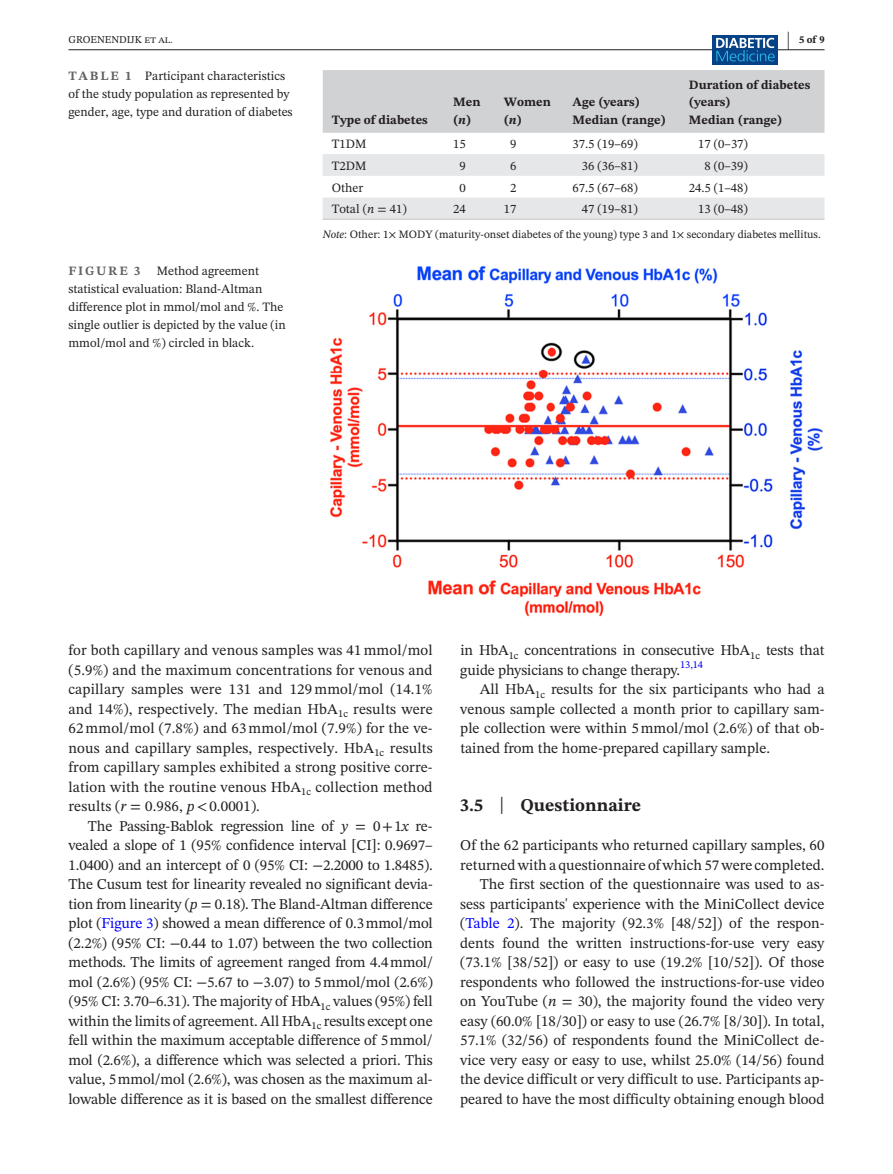
<style>
.page{position:relative;width:893px;height:1174px;background:#fff}
.page>*{position:absolute;margin:0;border:0;box-sizing:border-box;transform-origin:0 0}
.t1{font:700 21px "STIX Two Text";color:#231f20;scale:.42 1}
.t2{font:700 18px "STIX Two Text";color:#231f20}
.t3{font:15px/19.5px "STIX Two Text";color:#231f20;text-align:justify}
.t4{font:12.75px/18px "STIX Two Text";color:#231f20}
.t5{font:700 12.75px/17.2px "STIX Two Text";color:#231f20}
.t6{font:700 12.75px "STIX Two Text";letter-spacing:.14em;color:#636366}
.t7{font:11.25px "STIX Two Text";color:#231f20}
.t8{font:10.5px "STIX Two Text";color:#231f20}
.t9{font:10.5px "STIX Two Text";color:#00f}
.t10{font:700 10.5px "STIX Two Text";color:#231f20}
.s1{font-weight:700;color:#636366}
.s2{font-style:italic}
.s3{color:#00f}
.s4{font-weight:400;font-size:23.7px}
</style>
<div class="page">
<hr style="left:68px;top:49px;width:756px;height:1px;background:#231f20">
<div style="left:712px;top:35px;width:65px;height:30px;background:#054286"></div>
<svg style="left:716px;top:38px;width:59px;height:23px"></svg>
<div style="left:323px;top:70px;width:501px;height:63px;background:#d1d2d4"></div>
<svg style="left:323px;top:154px;width:501px;height:64px"></svg>
<hr style="left:323px;top:218px;width:121px;height:2px;background:#d1d2d4">
<hr style="left:444px;top:218px;width:51px;height:2px;background:#d1d2d4">
<hr style="left:495px;top:218px;width:68px;height:2px;background:#d1d2d4">
<hr style="left:563px;top:218px;width:117px;height:2px;background:#d1d2d4">
<hr style="left:680px;top:218px;width:144px;height:2px;background:#d1d2d4">
<img style="left:329px;top:265px;width:494px;height:352px">
<h1 class="t1" style="left:787px;top:24px;width:8px">|</h1>
<p class="t8" style="left:68px;top:32px;width:106px">GROENENDIJK et al.</p>
<p class="t10" style="left:799px;top:32px;width:27px">5 of 9</p>
<p class="t4" style="left:68px;top:66px;width:226px"><span class="s1">TABLE 1</span> Participant characteristics of the study population as represented by gender, age, type and duration of diabetes</p>
<p class="t4" style="left:68px;top:261px;width:219px;text-indent:88px">Method agreement statistical evaluation: Bland-Altman difference plot in mmol/mol and %. The single outlier is depicted by the value (in mmol/mol and %) circled in black.</p>
<p class="t6" style="left:68px;top:261px;width:74px">FIGURE 3</p>
<p class="t5" style="left:332px;top:111px;width:98px">Type of diabetes</p>
<p class="t5" style="left:453px;top:94px;width:29px">Men (<span class="s2">n</span>)</p>
<p class="t5" style="left:504px;top:94px;width:49px">Women (<span class="s2">n</span>)</p>
<p class="t5" style="left:572px;top:94px;width:95px">Age (years)<br>Median (range)</p>
<p class="t5" style="left:689px;top:76px;width:123px">Duration of diabetes (years)<br>Median (range)</p>
<p class="t4" style="left:332px;top:135px;width:36px">T1DM</p>
<p class="t4" style="left:453px;top:135px;width:14px">15</p>
<p class="t4" style="left:510px;top:135px;width:8px">9</p>
<p class="t4" style="left:572px;top:135px;width:67px">37.5 (19–69)</p>
<p class="t4" style="left:698px;top:135px;width:51px">17 (0–37)</p>
<p class="t4" style="left:332px;top:156px;width:36px">T2DM</p>
<p class="t4" style="left:459px;top:156px;width:8px">9</p>
<p class="t4" style="left:510px;top:156px;width:8px">6</p>
<p class="t4" style="left:582px;top:156px;width:57px">36 (36–81)</p>
<p class="t4" style="left:705px;top:156px;width:45px">8 (0–39)</p>
<p class="t4" style="left:332px;top:178px;width:33px">Other</p>
<p class="t4" style="left:459px;top:178px;width:8px">0</p>
<p class="t4" style="left:510px;top:178px;width:8px">2</p>
<p class="t4" style="left:572px;top:178px;width:67px">67.5 (67–68)</p>
<p class="t4" style="left:689px;top:178px;width:61px">24.5 (1–48)</p>
<p class="t4" style="left:332px;top:200px;width:77px">Total (<span class="s2">n</span> = 41)</p>
<p class="t4" style="left:453px;top:200px;width:14px">24</p>
<p class="t4" style="left:504px;top:200px;width:14px">17</p>
<p class="t4" style="left:582px;top:200px;width:57px">47 (19–81)</p>
<p class="t4" style="left:698px;top:200px;width:51px">13 (0–48)</p>
<p class="t7" style="left:323px;top:226px;width:500px"><span class="s2">Note</span>: Other: 1× MODY (maturity-onset diabetes of the young) type 3 and 1× secondary diabetes mellitus.</p>
<p class="t3" style="left:68px;top:640px;width:366px">for both capillary and venous samples was 41 mmol/mol (5.9%) and the maximum concentrations for venous and capillary samples were 131 and 129 mmol/mol (14.1% and 14%), respectively. The median HbA<sub>1c</sub> results were 62 mmol/mol (7.8%) and 63 mmol/mol (7.9%) for the ve&shy;nous and capillary samples, respectively. HbA<sub>1c</sub> results from capillary samples exhibited a strong positive corre&shy;lation with the routine venous HbA<sub>1c</sub> collection method results (<span class="s2">r</span> = 0.986, <span class="s2">p</span> &lt; 0.0001).</p>
<p class="t3" style="left:68px;top:816px;width:366px;text-indent:20px">The Passing-Bablok regression line of <span class="s2">y</span> = 0+1<span class="s2">x</span> re&shy;vealed a slope of 1 (95% confidence interval [CI]: 0.9697– 1.0400) and an intercept of 0 (95% CI: −2.2000 to 1.8485).<br>The Cusum test for linearity revealed no significant devia&shy;tion from linearity (<span class="s2">p</span> = 0.18). The Bland-Altman difference plot (<span class="s3">Figure 3</span>) showed a mean difference of 0.3mmol/mol (2.2%) (95% CI: −0.44 to 1.07) between the two collection methods. The limits of agreement ranged from 4.4mmol/ mol (2.6%) (95% CI: −5.67 to −3.07) to 5mmol/mol (2.6%) (95% CI: 3.70–6.31). The majority of HbA<sub>1c</sub> values (95%) fell within the limits of agreement. All HbA<sub>1c</sub> results except one fell within the maximum acceptable difference of 5mmol/ mol (2.6%), a difference which was selected a priori. This value, 5mmol/mol (2.6%), was chosen as the maximum al&shy;lowable difference as it is based on the smallest difference</p>
<p class="t3" style="left:460px;top:640px;width:366px">in HbA<sub>1c</sub> concentrations in consecutive HbA<sub>1c</sub> tests that guide physicians to change therapy.</p>
<p class="t9" style="left:680px;top:657px;width:25px">13,14</p>
<p class="t3" style="left:460px;top:679px;width:366px;text-indent:20px">All HbA<sub>1c</sub> results for the six participants who had a venous sample collected a month prior to capillary sam&shy;ple collection were within 5mmol/mol (2.6%) of that ob&shy;tained from the home-prepared capillary sample.</p>
<p class="t2" style="left:460px;top:792px;width:182px">3.5 <span class="s4">|</span> Questionnaire</p>
<p class="t3" style="left:460px;top:835px;width:366px;text-align:right">Of the 62 participants who returned capillary samples, 60 returned with a questionnaire of which 57 were completed.<br>The first section of the questionnaire was used to as&shy;sess participants' experience with the MiniCollect device (<span class="s3">Table 2</span>). The majority (92.3% [48/52]) of the respon&shy;dents found the written instructions-for-use very easy (73.1% [38/52]) or easy to use (19.2% [10/52]). Of those respondents who followed the instructions-for-use video on YouTube (<span class="s2">n</span> = 30), the majority found the video very easy (60.0% [18/30]) or easy to use (26.7% [8/30]). In total, 57.1% (32/56) of respondents found the MiniCollect de&shy;vice very easy or easy to use, whilst 25.0% (14/56) found the device difficult or very difficult to use. Participants ap&shy;peared to have the most difficulty obtaining enough blood</p>
</div>
